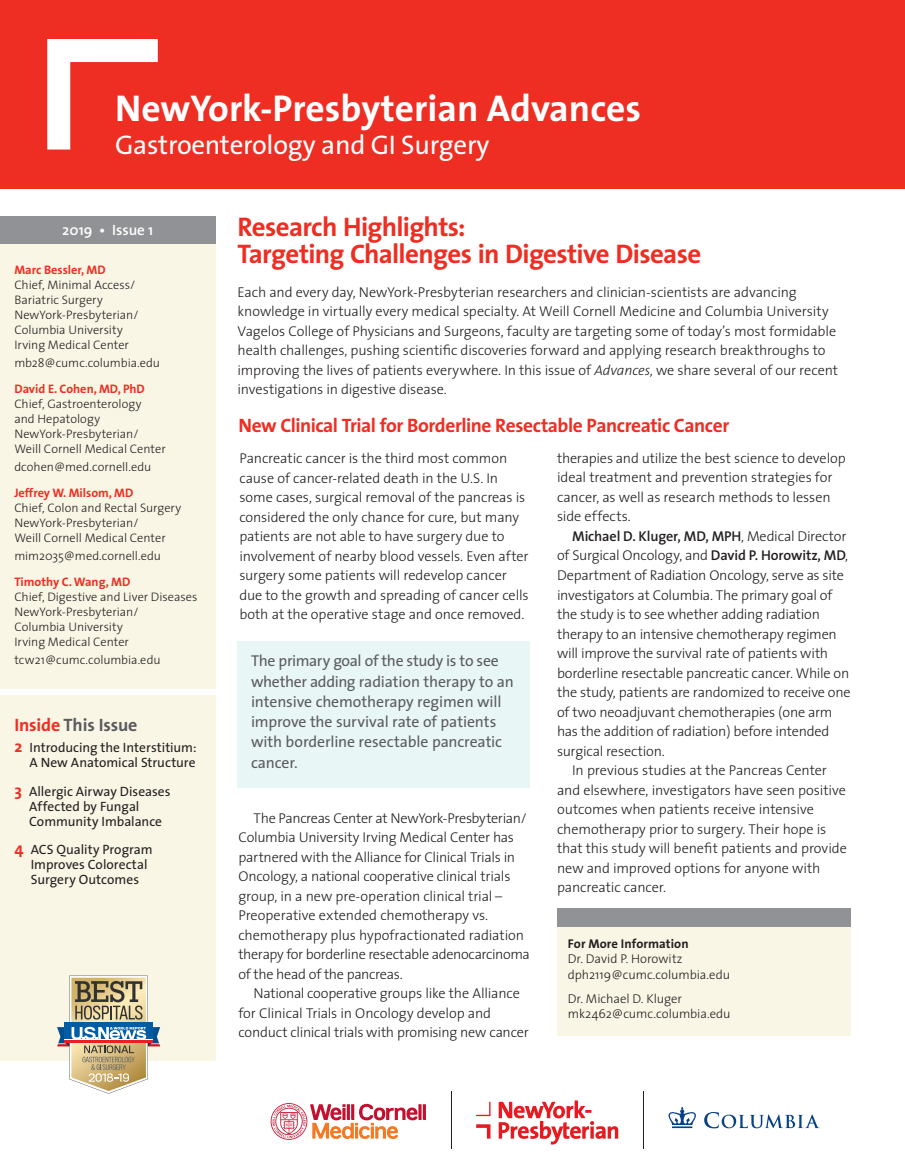
<style>
.page{position:relative;width:905px;height:1175px;background:#fff}
.page>*{position:absolute;margin:0;border:0;box-sizing:border-box;transform-origin:0 0}
.t1{font:700 37.5px "The Sans";color:#fff}
.t2{font:700 27px/27px "The Sans";letter-spacing:-.025em;color:#ee2e22}
.t3{font:27px "The Sans";letter-spacing:-.01em;color:#fff}
.t4{font:700 19.5px "The Sans";letter-spacing:-.025em;color:#ee2e22}
.t5{font:700 18px "The Sans";letter-spacing:-.01em;color:#5c5c5f}
.t6{font:15.75px/20.2px "The Sans";letter-spacing:-.01em;color:#5c5c5f}
.t7{font:600 15px "The Sans";color:#fff}
.t8{font:300 14.25px/19.5px "The Sans";letter-spacing:-.01em;color:#231f20}
.t9{font:600 14.25px "The Sans";letter-spacing:-.01em;color:#231f20}
.t10{font:13.5px/15px "The Sans";color:#231f20}
.t11{font:300 12.75px/15.8px "The Sans";letter-spacing:-.005em;color:#231f20}
.t12{font:700 12.75px "The Sans";letter-spacing:.005em;color:#231f20}
.t13{font:300 12.3px/15px "The Sans";color:#231f20}
.t14{font:700 12.3px "The Sans";color:#ee2e22}
.s1{color:#ee2e22}
.s2{font-weight:700;font-size:16.5px;color:#ee2e22}
.s3{font-style:italic}
.s4{font-weight:300}
.s5{font-weight:600}
</style>
<div class="page">
<div style="left:0;top:694px;width:216px;height:366px;background:#f9f6e6"></div>
<div style="left:0;top:0;width:904px;height:188px;background:#ee2e22"></div>
<svg style="left:47px;top:39px;width:111px;height:110px"></svg>
<div style="left:0;top:216px;width:216px;height:473px;background:#f9f6e6"></div>
<div style="left:0;top:216px;width:216px;height:27px;background:#919295"></div>
<svg style="left:57px;top:975px;width:103px;height:118px"></svg>
<svg style="left:704px;top:1112px;width:115px;height:16px"></svg>
<svg style="left:668px;top:1106px;width:28px;height:22px"></svg>
<svg style="left:476px;top:1100px;width:142px;height:44px"></svg>
<hr style="left:450px;top:1091px;width:1px;height:57px;background:#231f20">
<hr style="left:643px;top:1091px;width:1px;height:57px;background:#231f20">
<svg style="left:271px;top:1103px;width:155px;height:36px"></svg>
<div style="left:557px;top:908px;width:293px;height:18px;background:#919295"></div>
<div style="left:557px;top:927px;width:293px;height:108px;background:#f9f6e6"></div>
<div style="left:237px;top:641px;width:293px;height:147px;background:#e9f6f6"></div>
<h1 class="t1" style="left:115px;top:77px;width:527px">NewYork-Presbyterian Advances</h1>
<h2 class="t3" style="left:115px;top:122px;width:376px">Gastroenterology and GI Surgery</h2>
<p class="t7" style="left:62px;top:217px;width:93px">2019 • Issue 1</p>
<p class="t14" style="left:14px;top:259px;width:93px">Marc Bessler, MD</p>
<p class="t13" style="left:14px;top:277px;width:126px">Chief, Minimal Access/<br>Bariatric Surgery<br>NewYork-Presbyterian/<br>Columbia University<br>Irving Medical Center</p>
<p class="t13" style="left:14px;top:355px;width:147px">mb28@cumc.columbia.edu</p>
<p class="t14" style="left:14px;top:378px;width:132px">David E. Cohen, MD, PhD</p>
<p class="t13" style="left:14px;top:396px;width:153px">Chief, Gastroenterology<br>and Hepatology<br>NewYork-Presbyterian/<br>Weill Cornell Medical Center</p>
<p class="t13" style="left:14px;top:459px;width:138px">dcohen@med.cornell.edu</p>
<p class="t14" style="left:14px;top:482px;width:120px">Jeffrey W. Milsom, MD</p>
<p class="t13" style="left:14px;top:500px;width:168px">Chief, Colon and Rectal Surgery<br>NewYork-Presbyterian/<br>Weill Cornell Medical Center</p>
<p class="t13" style="left:14px;top:548px;width:148px">mim2035@med.cornell.edu</p>
<p class="t14" style="left:14px;top:571px;width:117px">Timothy C. Wang, MD</p>
<p class="t13" style="left:14px;top:589px;width:184px">Chief, Digestive and Liver Diseases<br>NewYork-Presbyterian/<br>Columbia University<br>Irving Medical Center</p>
<p class="t13" style="left:14px;top:652px;width:148px">tcw21@cumc.columbia.edu</p>
<p class="t5" style="left:14px;top:709px;width:125px"><span class="s1">Inside</span> This Issue</p>
<p class="t10" style="left:14px;top:739px;width:184px;text-align:right"><span class="s2">2</span> Introducing the Interstitium:<br>A New Anatomical Structure</p>
<p class="t10" style="left:29px;top:783px;width:143px;text-indent:-15px"><span class="s2">3</span> Allergic Airway Diseases<br>Affected by Fungal<br>Community Imbalance</p>
<p class="t10" style="left:31px;top:841px;width:123px;text-indent:-16px"><span class="s2">4</span> ACS Quality Program<br>Improves Colorectal<br>Surgery Outcomes</p>
<h2 class="t2" style="left:237px;top:212px;width:465px">Research Highlights:<br>Targeting Challenges in Digestive Disease</h2>
<p class="t8" style="left:237px;top:282px;width:602px">Each and every day, NewYork-Presbyterian researchers and clinician-scientists are advancing knowledge in virtually every medical specialty. At Weill Cornell Medicine and Columbia University Vagelos College of Physicians and Surgeons, faculty are targeting some of today’s most formidable health challenges, pushing scientific discoveries forward and applying research breakthroughs to improving the lives of patients everywhere. In this issue of <span class="s3">Advances</span>, we share several of our recent investigations in digestive disease.</p>
<h3 class="t4" style="left:238px;top:409px;width:492px">New Clinical Trial for Borderline Resectable Pancreatic Cancer</h3>
<p class="t8" style="left:239px;top:448px;width:291px">Pancreatic cancer is the third most common cause of cancer-related death in the U.S. In some cases, surgical removal of the pancreas is considered the only chance for cure, but many patients are not able to have surgery due to involvement of nearby blood vessels. Even after surgery some patients will redevelop cancer due to the growth and spreading of cancer cells both at the operative stage and once removed.</p>
<p class="t8" style="left:557px;top:448px;width:290px">therapies and utilize the best science to develop ideal treatment and prevention strategies for cancer, as well as research methods to lessen side effects.</p>
<p class="t9" style="left:572px;top:524px;width:276px">Michael D. Kluger, MD, MPH<span class="s4">, Medical Director</span></p>
<p class="t8" style="left:557px;top:545px;width:293px">of Surgical Oncology, and <span class="s5">David P. Horowitz, MD</span>,</p>
<p class="t8" style="left:557px;top:565px;width:288px">Department of Radiation Oncology, serve as site</p>
<p class="t8" style="left:557px;top:584px;width:277px">investigators at Columbia. The primary goal of</p>
<p class="t8" style="left:557px;top:604px;width:264px">the study is to see whether adding radiation</p>
<p class="t8" style="left:557px;top:623px;width:281px">therapy to an intensive chemotherapy regimen</p>
<p class="t8" style="left:557px;top:643px;width:273px">will improve the survival rate of patients with</p>
<p class="t8" style="left:557px;top:662px;width:294px">borderline resectable pancreatic cancer. While on</p>
<p class="t8" style="left:557px;top:682px;width:295px">the study, patients are randomized to receive one</p>
<p class="t8" style="left:557px;top:701px;width:277px">of two neoadjuvant chemotherapies (one arm</p>
<p class="t8" style="left:557px;top:721px;width:274px">has the addition of radiation) before intended</p>
<p class="t8" style="left:557px;top:740px;width:109px">surgical resection.</p>
<p class="t8" style="left:572px;top:760px;width:256px">In previous studies at the Pancreas Center</p>
<p class="t8" style="left:557px;top:779px;width:290px">and elsewhere, investigators have seen positive</p>
<p class="t8" style="left:557px;top:799px;width:258px">outcomes when patients receive intensive</p>
<p class="t8" style="left:557px;top:818px;width:271px">chemotherapy prior to surgery. Their hope is</p>
<p class="t8" style="left:557px;top:838px;width:291px">that this study will benefit patients and provide</p>
<p class="t8" style="left:557px;top:857px;width:265px">new and improved options for anyone with</p>
<p class="t8" style="left:557px;top:877px;width:111px">pancreatic cancer.</p>
<p class="t6" style="left:251px;top:650px;width:264px">The primary goal of the study is to see whether adding radiation therapy to an intensive chemotherapy regimen will improve the survival rate of patients with borderline resectable pancreatic cancer.</p>
<p class="t8" style="left:238px;top:808px;width:293px;text-indent:15px">The Pancreas Center at NewYork-Presbyterian/ Columbia University Irving Medical Center has partnered with the Alliance for Clinical Trials in Oncology, a national cooperative clinical trials group, in a new pre-operation clinical trial – Preoperative extended chemotherapy vs. chemotherapy plus hypofractionated radiation therapy for borderline resectable adenocarcinoma of the head of the pancreas.</p>
<p class="t8" style="left:238px;top:983px;width:292px;text-indent:15px">National cooperative groups like the Alliance for Clinical Trials in Oncology develop and conduct clinical trials with promising new cancer</p>
<p class="t12" style="left:568px;top:932px;width:122px">For More Information</p>
<p class="t11" style="left:568px;top:950px;width:164px">Dr. David P. Horowitz dph2119@cumc.columbia.edu</p>
<p class="t11" style="left:568px;top:990px;width:164px">Dr. Michael D. Kluger mk2462@cumc.columbia.edu</p>
</div>
